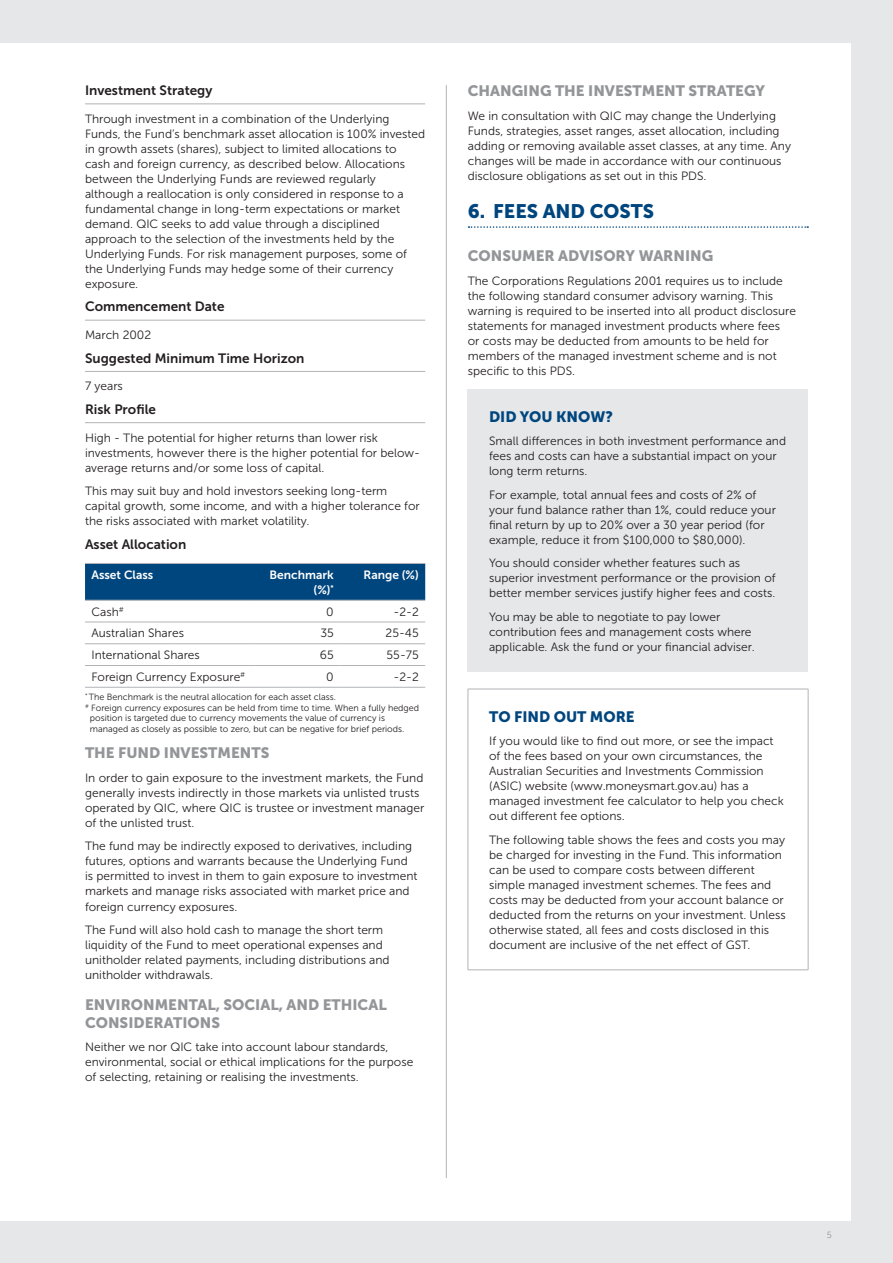
<style>
.page{position:relative;width:893px;height:1263px;background:#e6e7e9}
.page>*{position:absolute;margin:0;border:0;box-sizing:border-box;transform-origin:0 0}
.Heading{font:19.5px "Museo Sans 900";color:#00467e}
.Sub_Heading{font:15px/18px "Museo Sans 900";color:#939598}
.Sub_Heading-2{font:15px "Museo Sans 900";color:#00467e}
.Notes{font:15px "Museo Sans 900";color:#939598}
.Sub_sub_heading{font:13.5px "Museo Sans 700";color:#231f20}
.Body_Copy{font:13.5px "Museo Sans 700";color:#231f20}
.Body_Copy-2{font:12px/15px "Museo Sans 300";color:#231f20}
.Body_Copy-3{font:12px/15px "Museo Sans 700";color:#fff;text-align:right}
.Notes-2{font:9px "Museo Sans 300";color:#231f20}
.t1{font:9px "Museo Sans 300";color:#939598}
</style>
<div class="page">
<div style="left:0;top:43px;width:850px;height:1177px;background:#fff"></div>
<hr style="left:85px;top:104px;width:340px;height:1px;background:#b2b3b7">
<hr style="left:85px;top:320px;width:340px;height:1px;background:#b2b3b7">
<hr style="left:85px;top:371px;width:340px;height:1px;background:#b2b3b7">
<hr style="left:85px;top:422px;width:340px;height:1px;background:#b2b3b7">
<div style="left:85px;top:564px;width:340px;height:36px;background:#00467e"></div>
<hr style="left:85px;top:563px;width:85px;height:1px;background:#b2b3b7">
<hr style="left:170px;top:563px;width:85px;height:1px;background:#b2b3b7">
<hr style="left:255px;top:563px;width:85px;height:1px;background:#b2b3b7">
<hr style="left:340px;top:563px;width:85px;height:1px;background:#b2b3b7">
<hr style="left:85px;top:600px;width:85px;height:1px;background:#b2b3b7">
<hr style="left:170px;top:600px;width:85px;height:1px;background:#b2b3b7">
<hr style="left:255px;top:600px;width:85px;height:1px;background:#b2b3b7">
<hr style="left:340px;top:600px;width:85px;height:1px;background:#b2b3b7">
<hr style="left:85px;top:622px;width:85px;height:1px;background:#b2b3b7">
<hr style="left:170px;top:622px;width:85px;height:1px;background:#b2b3b7">
<hr style="left:255px;top:622px;width:85px;height:1px;background:#b2b3b7">
<hr style="left:340px;top:622px;width:85px;height:1px;background:#b2b3b7">
<hr style="left:85px;top:643px;width:85px;height:1px;background:#b2b3b7">
<hr style="left:170px;top:643px;width:85px;height:1px;background:#b2b3b7">
<hr style="left:255px;top:643px;width:85px;height:1px;background:#b2b3b7">
<hr style="left:340px;top:643px;width:85px;height:1px;background:#b2b3b7">
<hr style="left:85px;top:665px;width:85px;height:1px;background:#b2b3b7">
<hr style="left:170px;top:665px;width:85px;height:1px;background:#b2b3b7">
<hr style="left:255px;top:665px;width:85px;height:1px;background:#b2b3b7">
<hr style="left:340px;top:665px;width:85px;height:1px;background:#b2b3b7">
<hr style="left:85px;top:687px;width:85px;height:1px;background:#b2b3b7">
<hr style="left:170px;top:687px;width:85px;height:1px;background:#b2b3b7">
<hr style="left:255px;top:687px;width:85px;height:1px;background:#b2b3b7">
<hr style="left:340px;top:687px;width:85px;height:1px;background:#b2b3b7">
<svg style="left:468px;top:226px;width:340px;height:2px"></svg>
<div style="left:468px;top:389px;width:340px;height:283px;background:#e6e7e9"></div>
<hr style="left:468px;top:689px;width:340px;height:1px;background:#b2b3b7">
<hr style="left:468px;top:689px;width:1px;height:281px;background:#b2b3b7">
<hr style="left:808px;top:689px;width:1px;height:281px;background:#b2b3b7">
<hr style="left:468px;top:969px;width:340px;height:1px;background:#b2b3b7">
<hr style="left:446px;top:85px;width:1px;height:1093px;background:#b2b3b7">
<p class="Sub_sub_heading" style="left:85px;top:83px;width:129px">Investment Strategy</p>
<p class="Body_Copy-2" style="left:85px;top:111px;width:342px">Through investment in a combination of the Underlying Funds, the Fund’s benchmark asset allocation is 100% invested in growth assets (shares), subject to limited allocations to<br>cash and foreign currency, as described below. Allocations between the Underlying Funds are reviewed regularly although a reallocation is only considered in response to a fundamental change in long-term expectations or market demand. QIC seeks to add value through a disciplined approach to the selection of the investments held by the Underlying Funds. For risk management purposes, some of the Underlying Funds may hedge some of their currency exposure.</p>
<p class="Sub_sub_heading" style="left:85px;top:299px;width:141px">Commencement Date</p>
<p class="Body_Copy-2" style="left:85px;top:328px;width:68px">March 2002</p>
<p class="Sub_sub_heading" style="left:85px;top:351px;width:221px">Suggested Minimum Time Horizon</p>
<p class="Body_Copy-2" style="left:85px;top:379px;width:39px">7 years</p>
<p class="Sub_sub_heading" style="left:85px;top:402px;width:72px">Risk Profile</p>
<p class="Body_Copy-2" style="left:85px;top:430px;width:336px">High - The potential for higher returns than lower risk investments, however there is the higher potential for below&shy;average returns and/or some loss of capital.</p>
<p class="Body_Copy-2" style="left:85px;top:484px;width:336px">This may suit buy and hold investors seeking long-term capital growth, some income, and with a higher tolerance for the risks associated with market volatility.</p>
<p class="Body_Copy" style="left:85px;top:537px;width:103px">Asset Allocation</p>
<p class="Body_Copy-3" style="left:91px;top:567px;width:63px">Asset Class</p>
<p class="Body_Copy-3" style="left:269px;top:567px;width:66px">Benchmark (%)<sup>*</sup></p>
<p class="Body_Copy-3" style="left:363px;top:567px;width:57px">Range (%)</p>
<p class="Body_Copy-2" style="left:91px;top:604px;width:34px">Cash<sup>#</sup></p>
<p class="Body_Copy-2" style="left:326px;top:604px;width:9px">0</p>
<p class="Body_Copy-2" style="left:393px;top:604px;width:27px">-2-2</p>
<p class="Body_Copy-2" style="left:91px;top:626px;width:94px">Australian Shares</p>
<p class="Body_Copy-2" style="left:320px;top:626px;width:15px">35</p>
<p class="Body_Copy-2" style="left:386px;top:626px;width:35px">25-45</p>
<p class="Body_Copy-2" style="left:91px;top:648px;width:110px">International Shares</p>
<p class="Body_Copy-2" style="left:320px;top:648px;width:15px">65</p>
<p class="Body_Copy-2" style="left:387px;top:648px;width:34px">55-75</p>
<p class="Body_Copy-2" style="left:91px;top:669px;width:155px">Foreign Currency Exposure<sup>#</sup></p>
<p class="Body_Copy-2" style="left:326px;top:669px;width:9px">0</p>
<p class="Body_Copy-2" style="left:393px;top:669px;width:27px">-2-2</p>
<p class="Notes-2" style="left:85px;top:692px;width:252px"><sup>*</sup> The Benchmark is the neutral allocation for each asset class.</p>
<p class="Notes-2" style="left:85px;top:703px;width:336px"><sup>#</sup> Foreign currency exposures can be held from time to time. When a fully hedged</p>
<p class="Notes-2" style="left:90px;top:713px;width:297px">position is targeted due to currency movements the value of currency is</p>
<p class="Notes-2" style="left:90px;top:724px;width:316px">managed as closely as possible to zero, but can be negative for brief periods.</p>
<p class="Notes" style="left:85px;top:745px;width:186px">THE FUND INVESTMENTS</p>
<p class="Body_Copy-2" style="left:85px;top:770px;width:341px">In order to gain exposure to the investment markets, the Fund generally invests indirectly in those markets via unlisted trusts operated by QIC, where QIC is trustee or investment manager of the unlisted trust.</p>
<p class="Body_Copy-2" style="left:85px;top:839px;width:334px">The fund may be indirectly exposed to derivatives, including futures, options and warrants because the Underlying Fund is permitted to invest in them to gain exposure to investment markets and manage risks associated with market price and foreign currency exposures.</p>
<p class="Body_Copy-2" style="left:85px;top:922px;width:306px">The Fund will also hold cash to manage the short term liquidity of the Fund to meet operational expenses and unitholder related payments, including distributions and unitholder withdrawals.</p>
<p class="Sub_Heading" style="left:85px;top:995px;width:303px">ENVIRONMENTAL, SOCIAL, AND ETHICAL<br>CONSIDERATIONS</p>
<p class="Body_Copy-2" style="left:85px;top:1040px;width:330px">Neither we nor QIC take into account labour standards, environmental, social or ethical implications for the purpose of selecting, retaining or realising the investments.</p>
<p class="Sub_Heading" style="left:468px;top:82px;width:299px">CHANGING THE INVESTMENT STRATEGY</p>
<p class="Body_Copy-2" style="left:468px;top:108px;width:325px">We in consultation with QIC may change the Underlying Funds, strategies, asset ranges, asset allocation, including adding or removing available asset classes, at any time. Any changes will be made in accordance with our continuous disclosure obligations as set out in this PDS.</p>
<p class="Heading" style="left:468px;top:200px;width:188px">6. FEES AND COSTS</p>
<p class="Sub_Heading" style="left:468px;top:247px;width:247px">CONSUMER ADVISORY WARNING</p>
<p class="Body_Copy-2" style="left:468px;top:273px;width:330px">The Corporations Regulations 2001 requires us to include the following standard consumer advisory warning. This warning is required to be inserted into all product disclosure statements for managed investment products where fees<br>or costs may be deducted from amounts to be held for members of the managed investment scheme and is not specific to this PDS.</p>
<p class="Sub_Heading-2" style="left:489px;top:408px;width:125px">DID YOU KNOW?</p>
<p class="Body_Copy-2" style="left:489px;top:434px;width:299px">Small differences in both investment performance and fees and costs can have a substantial impact on your long term returns.</p>
<p class="Body_Copy-2" style="left:489px;top:487px;width:288px">For example, total annual fees and costs of 2% of your fund balance rather than 1%, could reduce your final return by up to 20% over a 30 year period (for example, reduce it from $100,000 to $80,000).</p>
<p class="Body_Copy-2" style="left:489px;top:556px;width:288px">You should consider whether features such as superior investment performance or the provision of better member services justify higher fees and costs.</p>
<p class="Body_Copy-2" style="left:489px;top:609px;width:267px">You may be able to negotiate to pay lower contribution fees and management costs where applicable. Ask the fund or your financial adviser.</p>
<p class="Sub_Heading-2" style="left:489px;top:708px;width:147px">TO FIND OUT MORE</p>
<p class="Body_Copy-2" style="left:489px;top:733px;width:296px">If you would like to find out more, or see the impact of the fees based on your own circumstances, the Australian Securities and Investments Commission (ASIC) website (www.moneysmart.gov.au) has a managed investment fee calculator to help you check out different fee options.</p>
<p class="Body_Copy-2" style="left:489px;top:832px;width:298px">The following table shows the fees and costs you may be charged for investing in the Fund. This information can be used to compare costs between different simple managed investment schemes. The fees and costs may be deducted from your account balance or deducted from the returns on your investment. Unless otherwise stated, all fees and costs disclosed in this document are inclusive of the net effect of GST.</p>
<p class="t1" style="left:827px;top:1230px;width:7px">5</p>
</div>
